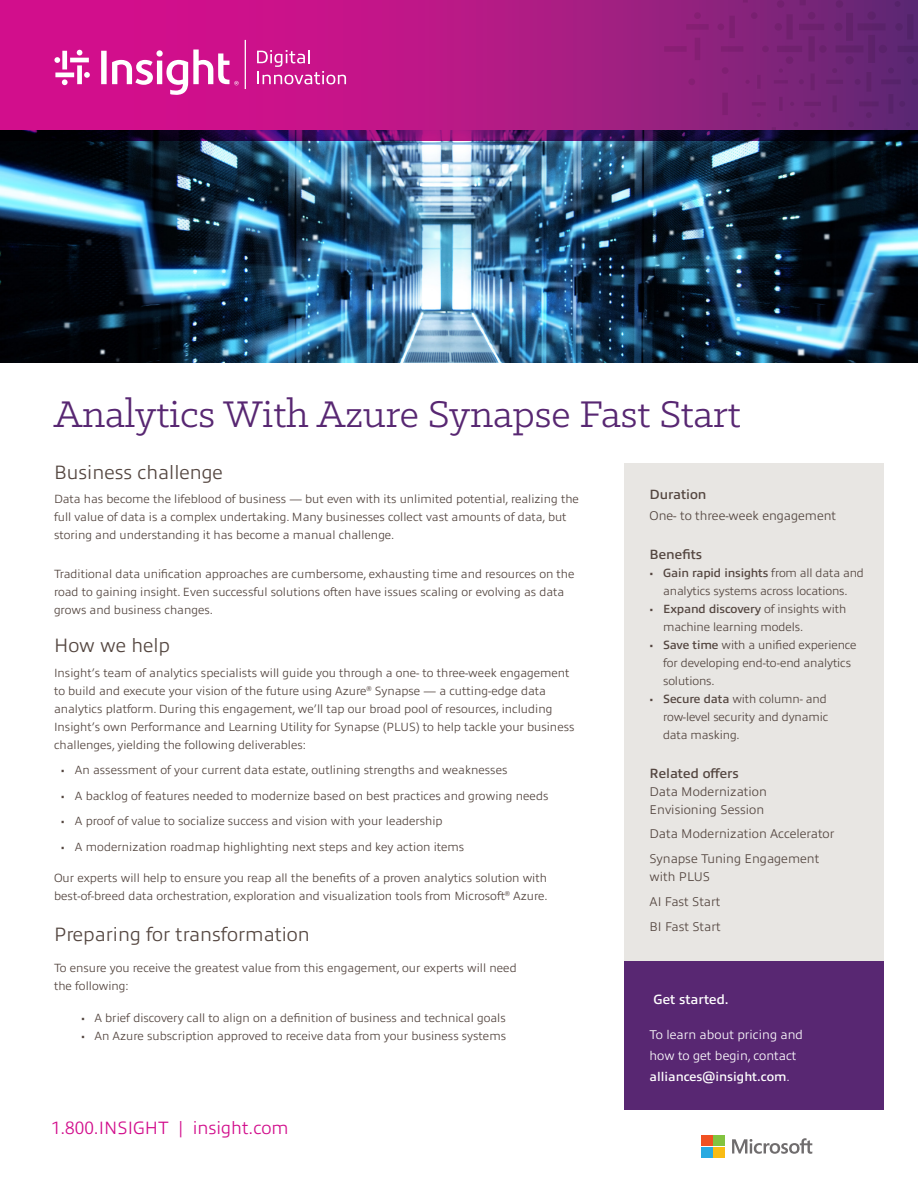
<style>
.page{position:relative;width:918px;height:1188px;background:#fff}
.page>*{position:absolute;margin:0;border:0;box-sizing:border-box;transform-origin:0 0}
.t1{font:42px "Klinic Slab";color:#582772}
.Paragraph_Style_1{font:300 19.5px "Allumi Pro";color:#544640}
.Paragraph_Style_Head{font:300 19.5px "Allumi Pro";color:#544640}
.t2{font:300 18px "Allumi Pro";color:#d20e8c}
.t3{font:600 13.5px "Allumi Pro";color:#544640}
.t4{font:600 13.5px "Allumi Pro";color:#fff}
.t5{font:300 12.75px/18px "Allumi Pro";color:#544640}
.t6{font:300 12.75px/21px "Allumi Pro";color:#fff}
.Paragraph_Style_1-2{font:300 12px/18px "Allumi Pro";color:#544640}
.bullets{font:300 12px "Allumi Pro";color:#544640}
.Paragraph_Style_3{font:300 12px/18px "Allumi Pro";letter-spacing:-.01em;color:#544640}
.Paragraph_Style_2{font:300 12px "Allumi Pro";color:#544640}
.s1{font-weight:600}
</style>
<div class="page">
<img style="left:0;top:140px;width:918px;height:223px">
<svg style="left:0;top:0;width:664px;height:140px;background:#b41583"></svg>
<svg style="left:664px;top:0;width:254px;height:140px;background:#702171"></svg>
<hr style="left:245px;top:40px;width:1px;height:49px;background:#fff">
<svg style="left:257px;top:50px;width:89px;height:34px;background:#d33e9f"></svg>
<svg style="left:54px;top:50px;width:36px;height:35px"></svg>
<svg style="left:101px;top:50px;width:138px;height:45px"></svg>
<div style="left:625px;top:463px;width:259px;height:498px;background:#e8e6e3"></div>
<div style="left:625px;top:961px;width:259px;height:149px;background:#582772"></div>
<svg style="left:732px;top:1138px;width:80px;height:16px"></svg>
<div style="left:701px;top:1135px;width:12px;height:11px;background:#f15122"></div>
<div style="left:714px;top:1135px;width:11px;height:11px;background:#82c340"></div>
<div style="left:701px;top:1147px;width:12px;height:10px;background:#29aae1"></div>
<div style="left:714px;top:1147px;width:11px;height:10px;background:#f9bc14"></div>
<p class="t1" style="left:54px;top:387px;width:688px">Analytics With Azure Synapse Fast Start</p>
<p class="Paragraph_Style_Head" style="left:54px;top:458px;width:170px">Business challenge</p>
<p class="Paragraph_Style_1-2" style="left:54px;top:489px;width:526px">Data has become the lifeblood of business — but even with its unlimited potential, realizing the full value of data is a complex undertaking. Many businesses collect vast amounts of data, but storing and understanding it has become a manual challenge.</p>
<p class="Paragraph_Style_1-2" style="left:54px;top:564px;width:522px">Traditional data unification approaches are cumbersome, exhausting time and resources on the road to gaining insight. Even successful solutions often have issues scaling or evolving as data grows and business changes.</p>
<p class="Paragraph_Style_1" style="left:54px;top:631px;width:117px">How we help</p>
<p class="Paragraph_Style_1-2" style="left:54px;top:663px;width:522px">Insight’s team of analytics specialists will guide you through a one- to three-week engagement to build and execute your vision of the future using Azure<sup>®</sup> Synapse — a cutting-edge data analytics platform. During this engagement, we’ll tap our broad pool of resources, including Insight’s own Performance and Learning Utility for Synapse (PLUS) to help tackle your business challenges, yielding the following deliverables:</p>
<p class="bullets" style="left:61px;top:761px;width:448px">• An assessment of your current data estate, outlining strengths and weaknesses</p>
<p class="bullets" style="left:61px;top:787px;width:489px">• A backlog of features needed to modernize based on best practices and growing needs</p>
<p class="bullets" style="left:61px;top:812px;width:383px">• A proof of value to socialize success and vision with your leadership</p>
<p class="bullets" style="left:61px;top:838px;width:405px">• A modernization roadmap highlighting next steps and key action items</p>
<p class="Paragraph_Style_1-2" style="left:54px;top:868px;width:495px">Our experts will help to ensure you reap all the benefits of a proven analytics solution with best-of-breed data orchestration, exploration and visualization tools from Microsoft<sup>®</sup> Azure.</p>
<p class="Paragraph_Style_1" style="left:54px;top:920px;width:257px">Preparing for transformation</p>
<p class="Paragraph_Style_1-2" style="left:54px;top:958px;width:464px">To ensure you receive the greatest value from this engagement, our experts will need the following:</p>
<p class="Paragraph_Style_2" style="left:81px;top:1009px;width:426px">• A brief discovery call to align on a definition of business and technical goals</p>
<p class="Paragraph_Style_2" style="left:81px;top:1027px;width:427px">• An Azure subscription approved to receive data from your business systems</p>
<p class="t3" style="left:650px;top:484px;width:58px">Duration</p>
<p class="t5" style="left:650px;top:505px;width:188px">One- to three-week engagement</p>
<p class="t3" style="left:650px;top:544px;width:54px">Benefits</p>
<p class="Paragraph_Style_3" style="left:650px;top:563px;width:216px;text-align:center">• <span class="s1">Gain rapid insights</span> from all data and analytics systems across locations.</p>
<p class="Paragraph_Style_3" style="left:663px;top:599px;width:185px;text-indent:-14px">• <span class="s1">Expand discovery</span> of insights with machine learning models.</p>
<p class="Paragraph_Style_3" style="left:663px;top:635px;width:195px;text-indent:-14px">• <span class="s1">Save time</span> with a unified experience for developing end-to-end analytics solutions.</p>
<p class="Paragraph_Style_3" style="left:663px;top:689px;width:167px;text-indent:-14px">• <span class="s1">Secure data</span> with column- and row-level security and dynamic data masking.</p>
<p class="t3" style="left:650px;top:763px;width:91px">Related offers</p>
<p class="t5" style="left:650px;top:781px;width:119px">Data Modernization<br>Envisioning Session</p>
<p class="t5" style="left:650px;top:824px;width:186px">Data Modernization Accelerator</p>
<p class="t5" style="left:650px;top:849px;width:171px">Synapse Tuning Engagement with PLUS</p>
<p class="t5" style="left:650px;top:892px;width:72px">AI Fast Start</p>
<p class="t5" style="left:650px;top:916px;width:73px">BI Fast Start</p>
<p class="t4" style="left:653px;top:990px;width:77px">Get started.</p>
<p class="t6" style="left:650px;top:1023px;width:155px">To learn about pricing and how to get begin, contact <span class="s1">alliances@insight.com</span>.</p>
<p class="t2" style="left:51px;top:1114px;width:239px">1.800.INSIGHT | insight.com</p>
</div>
